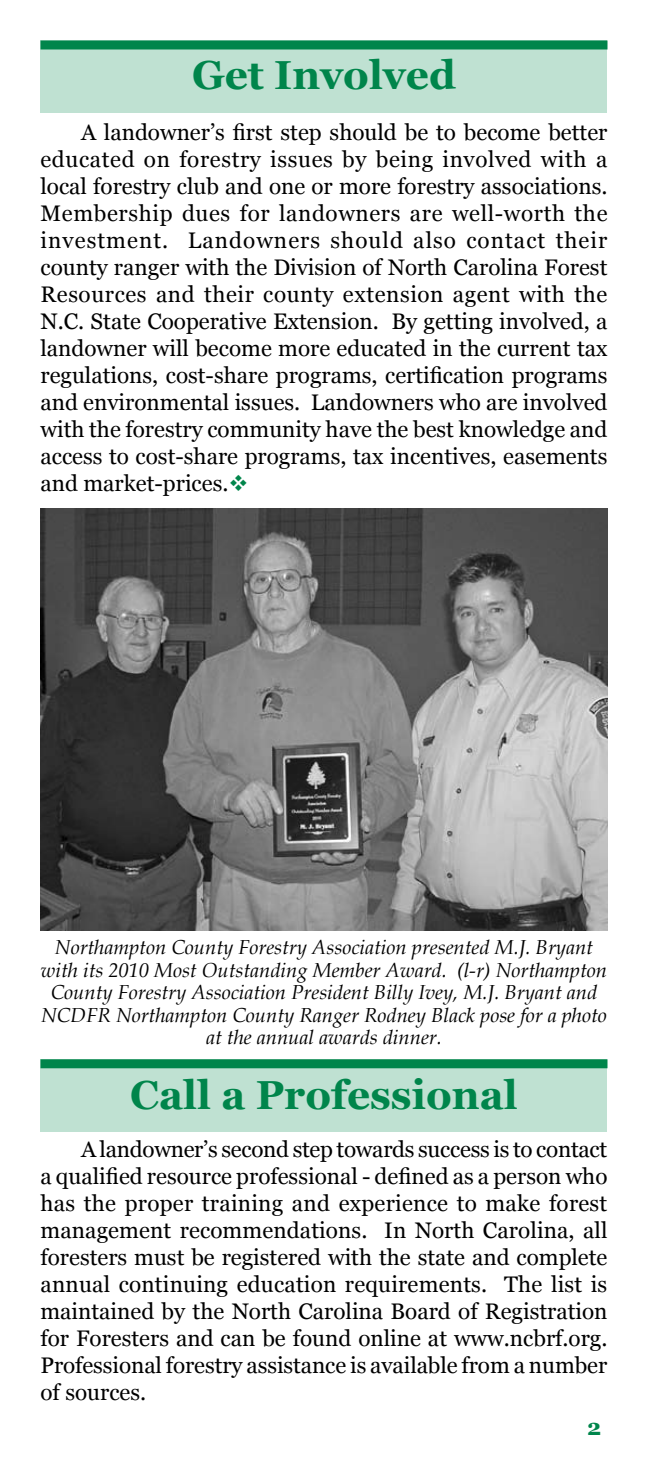
<style>
.page{position:relative;width:648px;height:1458px;background:#fff}
.page>*{position:absolute;margin:0;border:0;box-sizing:border-box;transform-origin:0 0}
.t1{font:700 40.5px "Georgia";color:#00854b}
.t2{font:22.5px/27px "Georgia";color:#000;text-align:justify}
.t3{font:700 22.5px "Georgia";color:#00854b}
.t4{font:italic 20.25px/22.5px "Book Antiqua";color:#000;text-align:center}
.s1{color:#00854b}
</style>
<div class="page">
<div style="left:40px;top:1059px;width:568px;height:72px;background:#bfe1d2"></div>
<div style="left:40px;top:1059px;width:568px;height:9px;background:#00854b"></div>
<div style="left:40px;top:40px;width:568px;height:73px;background:#bfe1d2"></div>
<div style="left:40px;top:40px;width:568px;height:10px;background:#00854b"></div>
<img style="left:40px;top:508px;width:568px;height:422px">
<h1 class="t1" style="left:192px;top:52px;width:265px">Get Involved</h1>
<p class="t2" style="left:40px;top:118px;width:569px;text-indent:40px">A landowner’s first step should be to become better educated on forestry issues by being involved with a local forestry club and one or more forestry associations.<br>Membership dues for landowners are well-worth the investment. Landowners should also contact their county ranger with the Division of North Carolina Forest Resources and their county extension agent with the N.C. State Cooperative Extension. By getting involved, a landowner will become more educated in the current tax regulations, cost-share programs, certification programs and environmental issues. Landowners who are involved with the forestry community have the best knowledge and access to cost-share programs, tax incentives, easements and market-prices.<span class="s1">❖</span></p>
<p class="t4" style="left:41px;top:935px;width:568px">Northampton County Forestry Association presented M.J. Bryant with its 2010 Most Outstanding Member Award. (l-r) Northampton County Forestry Association President Billy Ivey, M.J. Bryant and NCDFR Northampton County Ranger Rodney Black pose for a photo at the annual awards dinner.</p>
<h1 class="t1" style="left:130px;top:1072px;width:389px">Call a Professional</h1>
<p class="t2" style="left:40px;top:1136px;width:569px;text-indent:40px">A landowner’s second step towards success is to contact a qualified resource professional - defined as a person who has the proper training and experience to make forest management recommendations. In North Carolina, all foresters must be registered with the state and complete annual continuing education requirements. The list is maintained by the North Carolina Board of Registration for Foresters and can be found online at www.ncbrf.org.<br>Professional forestry assistance is available from a number of sources.</p>
<p class="t3" style="left:587px;top:1414px;width:16px">2</p>
</div>
